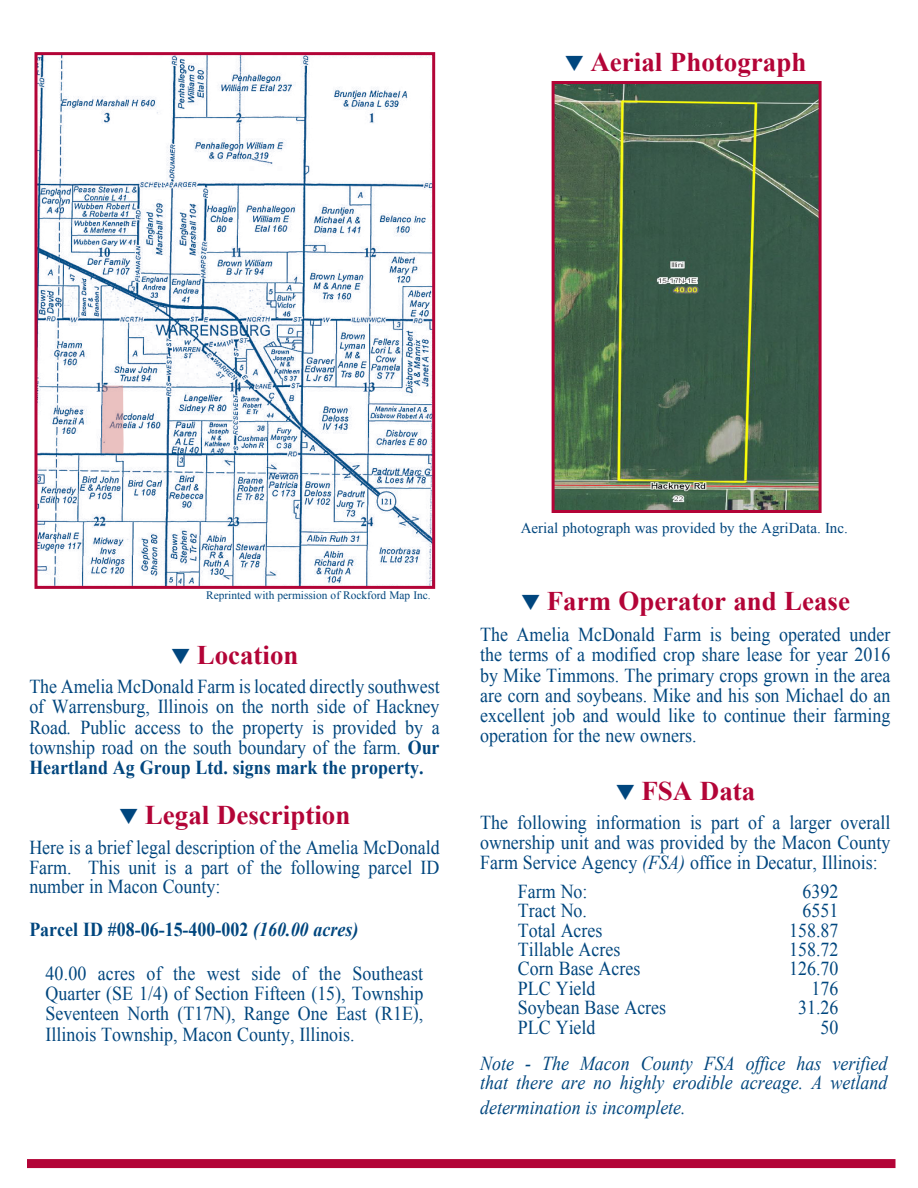
<style>
.page{position:relative;width:918px;height:1188px;background:#fff}
.page>*{position:absolute;margin:0;border:0;box-sizing:border-box;transform-origin:0 0}
.t1{font:700 27px "Times New Roman";color:#b30437}
.t2{font:700 26.85px "Times New Roman";color:#b30437}
.t3{font:19.8px/20.1px "Times New Roman";color:#00467e;text-align:justify;scale:.91 1}
.t4{font:italic 19.8px/19.5px "Times New Roman";color:#00467e;scale:.91 1}
.t5{font:700 19.8px "Times New Roman";color:#00467e;scale:.91 1}
.t6{font:15px "Times New Roman";color:#00467e}
.t7{font:11.4px "Times New Roman";color:#00467e}
.s1{color:#00467e}
.s2{font-style:italic}
.s3{font-weight:700}
</style>
<div class="page">
<div style="left:27px;top:1159px;width:869px;height:9px;background:#b30437"></div>
<svg style="left:34px;top:52px;width:402px;height:537px"></svg>
<svg style="left:551px;top:81px;width:271px;height:432px;background:#4d634d"></svg>
<svg style="left:101px;top:384px;width:23px;height:71px;background:#d6b8bc"></svg>
<p class="t1" style="left:564px;top:43px;width:244px"><span class="s1">❑</span> Aerial Photograph</p>
<p class="t7" style="left:206px;top:587px;width:226px">Reprinted with permission of Rockford Map Inc.</p>
<p class="t2" style="left:171px;top:637px;width:129px"><span class="s1">❑</span> Location</p>
<p class="t3" style="left:29px;top:676px;width:452px">The Amelia McDonald Farm is located directly southwest of Warrensburg, Illinois on the north side of Hackney Road<span class="s2">.</span> Public access to the property is provided by a township road on the south boundary of the farm. <span class="s3">Our Heartland Ag Group Ltd. signs mark the property.</span></p>
<p class="t1" style="left:119px;top:797px;width:233px"><span class="s1">❑</span> Legal Description</p>
<p class="t3" style="left:29px;top:838px;width:452px;line-height:19.5px">Here is a brief legal description of the Amelia McDonald Farm. This unit is a part of the following parcel ID number in Macon County:</p>
<p class="t5" style="left:29px;top:916px;width:363px">Parcel ID #08-06-15-400-002 <span class="s2">(160.00 acres)</span></p>
<p class="t3" style="left:46px;top:963px;width:417px">40.00 acres of the west side of the Southeast Quarter (SE 1/4) of Section Fifteen (15), Township Seventeen North (T17N), Range One East (R1E), Illinois Township, Macon County, Illinois.</p>
<p class="t6" style="left:521px;top:518px;width:329px">Aerial photograph was provided by the AgriData. Inc.</p>
<p class="t2" style="left:521px;top:583px;width:331px"><span class="s1">❑</span> Farm Operator and Lease</p>
<p class="t3" style="left:480px;top:624px;width:452px">The Amelia McDonald Farm is being operated under the terms of a modified crop share lease for year 2016 by Mike Timmons. The primary crops grown in the area are corn and soybeans. Mike and his son Michael do an excellent job and would like to continue their farming operation for the new owners.</p>
<p class="t1" style="left:615px;top:772px;width:142px"><span class="s1">❑</span> FSA Data</p>
<p class="t3" style="left:480px;top:812px;width:452px">The following information is part of a larger overall ownership unit and was provided by the Macon County Farm Service Agency <span class="s2">(FSA)</span> office in Decatur, Illinois:</p>
<p class="t3" style="left:518px;top:881px;width:78px">Farm No:</p>
<p class="t3" style="left:803px;top:881px;width:41px">6392</p>
<p class="t3" style="left:518px;top:900px;width:78px">Tract No.</p>
<p class="t3" style="left:803px;top:900px;width:41px">6551</p>
<p class="t3" style="left:518px;top:920px;width:94px">Total Acres</p>
<p class="t3" style="left:789px;top:920px;width:56px">158.87</p>
<p class="t3" style="left:518px;top:939px;width:114px">Tillable Acres</p>
<p class="t3" style="left:789px;top:939px;width:56px">158.72</p>
<p class="t3" style="left:518px;top:958px;width:136px">Corn Base Acres</p>
<p class="t3" style="left:789px;top:958px;width:56px">126.70</p>
<p class="t3" style="left:518px;top:978px;width:87px">PLC Yield</p>
<p class="t3" style="left:812px;top:978px;width:31px">176</p>
<p class="t3" style="left:518px;top:997px;width:164px">Soybean Base Acres</p>
<p class="t3" style="left:798px;top:997px;width:46px">31.26</p>
<p class="t3" style="left:518px;top:1017px;width:87px">PLC Yield</p>
<p class="t3" style="left:820px;top:1017px;width:21px">50</p>
<p class="t4" style="left:480px;top:1053px;width:449px">Note - The Macon County FSA office has verified that there are no highly erodible acreage. A wetland</p>
<p class="t4" style="left:480px;top:1097px;width:227px">determination is incomplete.</p>
</div>
